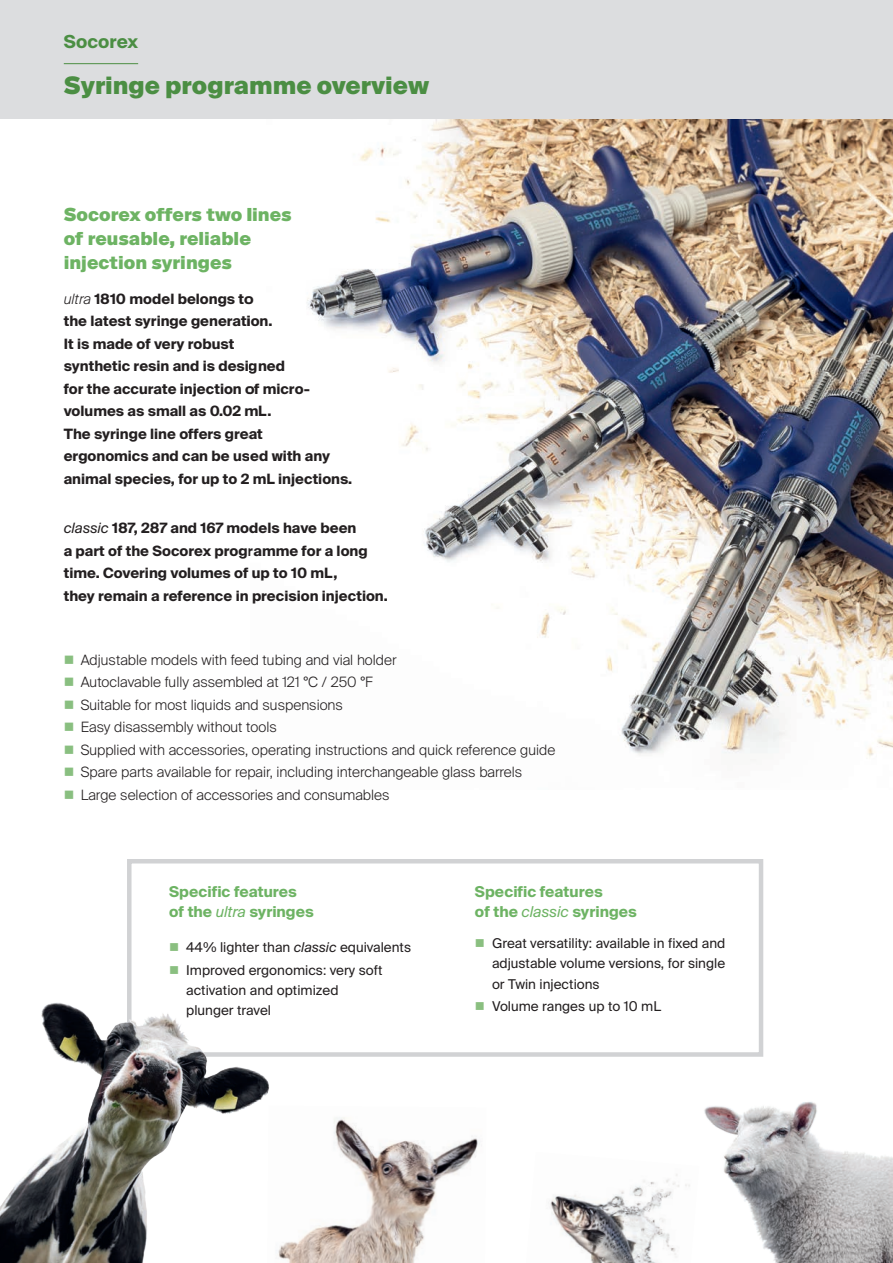
<style>
.page{position:relative;width:893px;height:1263px;background:#fff}
.page>*{position:absolute;margin:0;border:0;box-sizing:border-box;transform-origin:0 0}
.t1{font:900 24px "Suisse Intl";color:#4b8e43}
.Titre_page{font:900 18px/24px "Suisse Intl";color:#6db363}
.t2{font:700 18px "Suisse Intl";letter-spacing:.005em;color:#4b8e43}
.t3{font:700 15px/20.2px "Suisse Intl";color:#6db363}
.t4{font:700 14.25px/22.5px "Suisse Intl";color:#231f20}
.t5{font:300 14.25px "Suisse Intl";color:#231f20}
.t6{font:13.5px/20.2px "Suisse Intl";color:#231f20;text-align:justify}
.s1{font-weight:300;font-style:italic}
.s2{font-weight:400;font-style:italic}
.s3{color:#89bf80}
.s4{color:#8abf80}
.s5{font-style:italic}
</style>
<div class="page">
<img style="left:307px;top:119px;width:586px;height:641px">
<div style="left:0;top:0;width:893px;height:119px;background:#dcdddf"></div>
<hr style="left:64px;top:63px;width:74px;height:1px;background:#4b8e43">
<img style="left:550px;top:1174px;width:129px;height:89px">
<img style="left:685px;top:1102px;width:208px;height:161px">
<div style="left:127px;top:859px;width:636px;height:198px;border:4px solid #d1d2d4"></div>
<img style="left:0;top:992px;width:275px;height:271px">
<img style="left:267px;top:1106px;width:213px;height:157px">
<p class="t2" style="left:64px;top:31px;width:76px">Socorex</p>
<p class="t1" style="left:64px;top:72px;width:367px">Syringe programme overview</p>
<p class="Titre_page" style="left:64px;top:202px;width:229px">Socorex offers two lines of reusable, reliable injection syringes</p>
<p class="t4" style="left:64px;top:288px;width:290px"><span class="s1">ultra</span> 1810 model belongs to<br>the latest syringe generation.<br>It is made of very robust<br>synthetic resin and is designed<br>for the accurate injection of micro&shy;volumes as small as 0.02 mL.<br>The syringe line offers great<br>ergonomics and can be used with any animal species, for up to 2 mL injections.</p>
<p class="t4" style="left:64px;top:517px;width:326px"><span class="s2">classic</span> 187, 287 and 167 models have been<br>a part of the Socorex programme for a long time. Covering volumes of up to 10 mL,<br>they remain a reference in precision injection.</p>
<p class="t5" style="left:64px;top:652px;width:334px"><span class="s3">■</span> Adjustable models with feed tubing and vial holder</p>
<p class="t5" style="left:64px;top:674px;width:310px"><span class="s3">■</span> Autoclavable fully assembled at 121 °C / 250 °F</p>
<p class="t5" style="left:64px;top:697px;width:281px"><span class="s3">■</span> Suitable for most liquids and suspensions</p>
<p class="t5" style="left:64px;top:719px;width:215px"><span class="s3">■</span> Easy disassembly without tools</p>
<p class="t5" style="left:64px;top:742px;width:493px"><span class="s3">■</span> Supplied with accessories, operating instructions and quick reference guide</p>
<p class="t5" style="left:64px;top:764px;width:460px"><span class="s3">■</span> Spare parts available for repair, including interchangeable glass barrels</p>
<p class="t5" style="left:64px;top:787px;width:327px"><span class="s3">■</span> Large selection of accessories and consumables</p>
<p class="t3" style="left:169px;top:882px;width:146px">Specific features of the <span class="s2">ultra</span> syringes</p>
<p class="t6" style="left:169px;top:938px;width:243px"><span class="s4">■</span> 44% lighter than <span class="s5">classic</span> equivalents</p>
<p class="t6" style="left:186px;top:960px;width:198px;text-align:left;text-indent:-17px"><span class="s4">■</span> Improved ergonomics: very soft activation and optimized plunger travel</p>
<p class="t3" style="left:475px;top:882px;width:163px">Specific features<br>of the <span class="s2">classic</span> syringes</p>
<p class="t6" style="left:492px;top:933px;width:235px;text-indent:-17px"><span class="s4">■</span> Great versatility: available in fixed and adjustable volume versions, for single or Twin injections</p>
<p class="t6" style="left:475px;top:996px;width:188px"><span class="s4">■</span> Volume ranges up to 10 mL</p>
</div>
